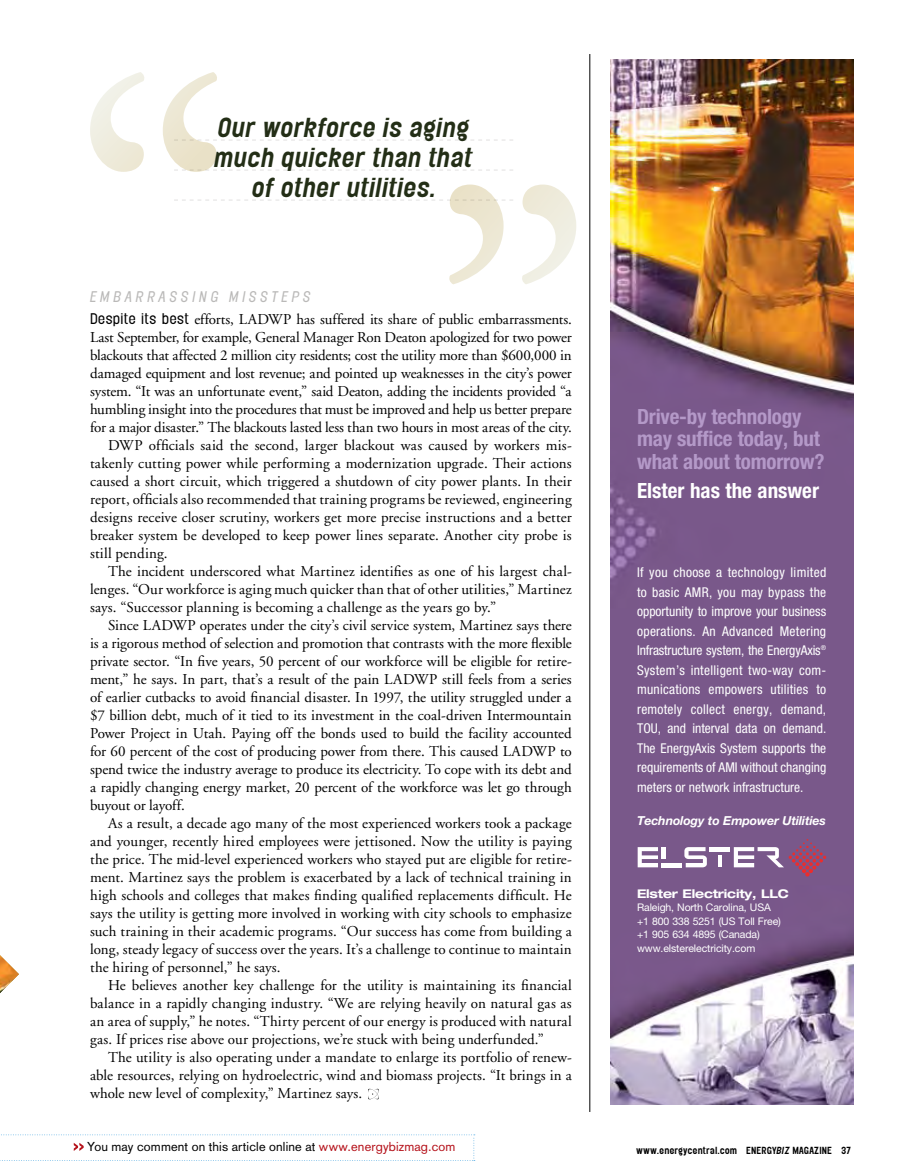
<style>
.page{position:relative;width:905px;height:1175px;background:#fff}
.page>*{position:absolute;margin:0;border:0;box-sizing:border-box;transform-origin:0 0}
.t1{font:italic 500 24px/30px "Elephant";color:#232e16;text-align:center}
.t2{font:700 condensed 21px/22.5px "Helvetica Neue";letter-spacing:-.01em;color:#b499c8}
.t3{font:700 condensed 21px "Helvetica Neue";color:#fff}
.t4{font:15px "Adobe Garamond";color:#000}
.t5{font:condensed 13.5px/19.5px "Helvetica Neue";color:#fff;text-align:justify}
.t6{font:italic 300 13.5px "Elephant";letter-spacing:.25em;color:#bab9b8}
.t7{font:12.75px "Akzidenz Grotesk";letter-spacing:.01em;color:#000}
.t8{font:italic 700 12.3px "Helvetica Neue";letter-spacing:-.01em;color:#fff}
.t9{font:700 expanded 12px "Helvetica Neue";letter-spacing:-.015em;color:#fff}
.t10{font:10.5px/13.5px "Helvetica Neue";letter-spacing:-.01em;color:#fff}
.t11{font:500 9px "Elephant";color:#000}
.s1{font-family:"Elephant";font-weight:300;font-size:13.5px}
.s2{color:#b5121b}
.s3{font-style:italic}
</style>
<div class="page">
<svg style="left:0;top:1134px;width:475px;height:27px"></svg>
<hr style="left:589px;top:54px;width:1px;height:1058px;background:#000">
<img style="left:610px;top:60px;width:244px;height:1044px">
<svg style="left:368px;top:1088px;width:11px;height:12px"></svg>
<img style="left:0;top:955px;width:19px;height:38px">
<svg style="left:90px;top:72px;width:423px;height:100px"></svg>
<svg style="left:174px;top:184px;width:402px;height:100px"></svg>
<h1 class="t1" style="left:214px;top:112px;width:260px">Our workforce is aging much quicker than that of other utilities.</h1>
<p class="t6" style="left:90px;top:288px;width:213px">EM BARRASS ING MISS TEPS</p>
<p class="t4" style="left:90px;top:311px;width:483px"><span class="s1">Despite its best</span> efforts, LADWP has suffered its share of public embarrassments.</p>
<p class="t4" style="left:90px;top:329px;width:483px">Last September, for example, General Manager Ron Deaton apologized for two power</p>
<p class="t4" style="left:90px;top:347px;width:483px">blackouts that affected 2 million city residents; cost the utility more than $600,000 in</p>
<p class="t4" style="left:90px;top:365px;width:483px">damaged equipment and lost revenue; and pointed up weaknesses in the city’s power</p>
<p class="t4" style="left:90px;top:383px;width:483px">system. “It was an unfortunate event,” said Deaton, adding the incidents provided “a</p>
<p class="t4" style="left:90px;top:401px;width:483px">humbling insight into the procedures that must be improved and help us better prepare</p>
<p class="t4" style="left:90px;top:419px;width:483px">for a major disaster.” The blackouts lasted less than two hours in most areas of the city.</p>
<p class="t4" style="left:108px;top:437px;width:465px">DWP officials said the second, larger blackout was caused by workers mis-</p>
<p class="t4" style="left:90px;top:455px;width:483px">takenly cutting power while performing a modernization upgrade. Their actions</p>
<p class="t4" style="left:90px;top:473px;width:483px">caused a short circuit, which triggered a shutdown of city power plants. In their</p>
<p class="t4" style="left:90px;top:491px;width:483px">report, officials also recommended that training programs be reviewed, engineering</p>
<p class="t4" style="left:90px;top:509px;width:483px">designs receive closer scrutiny, workers get more precise instructions and a better</p>
<p class="t4" style="left:90px;top:527px;width:483px">breaker system be developed to keep power lines separate. Another city probe is</p>
<p class="t4" style="left:90px;top:545px;width:79px">still pending.</p>
<p class="t4" style="left:108px;top:563px;width:465px">The incident underscored what Martinez identifies as one of his largest chal-</p>
<p class="t4" style="left:90px;top:581px;width:483px">lenges. “Our workforce is aging much quicker than that of other utilities,” Martinez</p>
<p class="t4" style="left:90px;top:599px;width:407px">says. “Successor planning is becoming a challenge as the years go by.”</p>
<p class="t4" style="left:108px;top:617px;width:465px">Since LADWP operates under the city’s civil service system, Martinez says there</p>
<p class="t4" style="left:90px;top:635px;width:483px">is a rigorous method of selection and promotion that contrasts with the more flexible</p>
<p class="t4" style="left:90px;top:653px;width:483px">private sector. “In five years, 50 percent of our workforce will be eligible for retire-</p>
<p class="t4" style="left:90px;top:671px;width:483px">ment,” he says. In part, that’s a result of the pain LADWP still feels from a series</p>
<p class="t4" style="left:90px;top:689px;width:483px">of earlier cutbacks to avoid financial disaster. In 1997, the utility struggled under a</p>
<p class="t4" style="left:90px;top:707px;width:483px">$7 billion debt, much of it tied to its investment in the coal-driven Intermountain</p>
<p class="t4" style="left:90px;top:725px;width:483px">Power Project in Utah. Paying off the bonds used to build the facility accounted</p>
<p class="t4" style="left:90px;top:743px;width:483px">for 60 percent of the cost of producing power from there. This caused LADWP to</p>
<p class="t4" style="left:90px;top:761px;width:483px">spend twice the industry average to produce its electricity. To cope with its debt and</p>
<p class="t4" style="left:90px;top:779px;width:483px">a rapidly changing energy market, 20 percent of the workforce was let go through</p>
<p class="t4" style="left:90px;top:797px;width:96px">buyout or layoff.</p>
<p class="t4" style="left:108px;top:815px;width:465px">As a result, a decade ago many of the most experienced workers took a package</p>
<p class="t4" style="left:90px;top:833px;width:483px">and younger, recently hired employees were jettisoned. Now the utility is paying</p>
<p class="t4" style="left:90px;top:851px;width:483px">the price. The mid-level experienced workers who stayed put are eligible for retire-</p>
<p class="t4" style="left:90px;top:869px;width:483px">ment. Martinez says the problem is exacerbated by a lack of technical training in</p>
<p class="t4" style="left:90px;top:887px;width:483px">high schools and colleges that makes finding qualified replacements difficult. He</p>
<p class="t4" style="left:90px;top:905px;width:483px">says the utility is getting more involved in working with city schools to emphasize</p>
<p class="t4" style="left:90px;top:923px;width:483px">such training in their academic programs. “Our success has come from building a</p>
<p class="t4" style="left:90px;top:941px;width:483px">long, steady legacy of success over the years. It’s a challenge to continue to maintain</p>
<p class="t4" style="left:90px;top:959px;width:192px">the hiring of personnel,” he says.</p>
<p class="t4" style="left:108px;top:977px;width:465px">He believes another key challenge for the utility is maintaining its financial</p>
<p class="t4" style="left:90px;top:995px;width:483px">balance in a rapidly changing industry. “We are relying heavily on natural gas as</p>
<p class="t4" style="left:90px;top:1013px;width:483px">an area of supply,” he notes. “Thirty percent of our energy is produced with natural</p>
<p class="t4" style="left:90px;top:1031px;width:455px">gas. If prices rise above our projections, we’re stuck with being underfunded.”</p>
<p class="t4" style="left:108px;top:1049px;width:465px">The utility is also operating under a mandate to enlarge its portfolio of renew-</p>
<p class="t4" style="left:90px;top:1067px;width:483px">able resources, relying on hydroelectric, wind and biomass projects. “It brings in a</p>
<p class="t4" style="left:90px;top:1085px;width:274px">whole new level of complexity,” Martinez says.</p>
<p class="t7" style="left:87px;top:1139px;width:370px">You may comment on this article online at <span class="s2">www.energybizmag.com</span></p>
<p class="t2" style="left:637px;top:404px;width:189px">Drive-by technology may suffice today, but what about tomorrow?</p>
<p class="t3" style="left:637px;top:478px;width:183px">Elster has the answer</p>
<p class="t5" style="left:637px;top:562px;width:191px">If you choose a technology limited to basic AMR, you may bypass the opportunity to improve your business operations. An Advanced Metering Infrastructure system, the EnergyAxis<sup>® </sup>System’s intelligent two-way com&shy;munications empowers utilities to remotely collect energy, demand, TOU, and interval data on demand.<br>The EnergyAxis System supports the requirements of AMI without changing meters or network infrastructure.</p>
<p class="t8" style="left:637px;top:812px;width:190px">Technology to Empower Utilities</p>
<p class="t9" style="left:637px;top:886px;width:153px">Elster Electricity, LLC</p>
<p class="t10" style="left:637px;top:900px;width:145px">Raleigh, North Carolina, USA +1 800 338 5251 (US Toll Free) +1 905 634 4895 (Canada) www.elsterelectricity.com</p>
<p class="t11" style="left:636px;top:1145px;width:216px">www.energycentral.com Energy<span class="s3">Biz</span> magazine 37</p>
</div>
